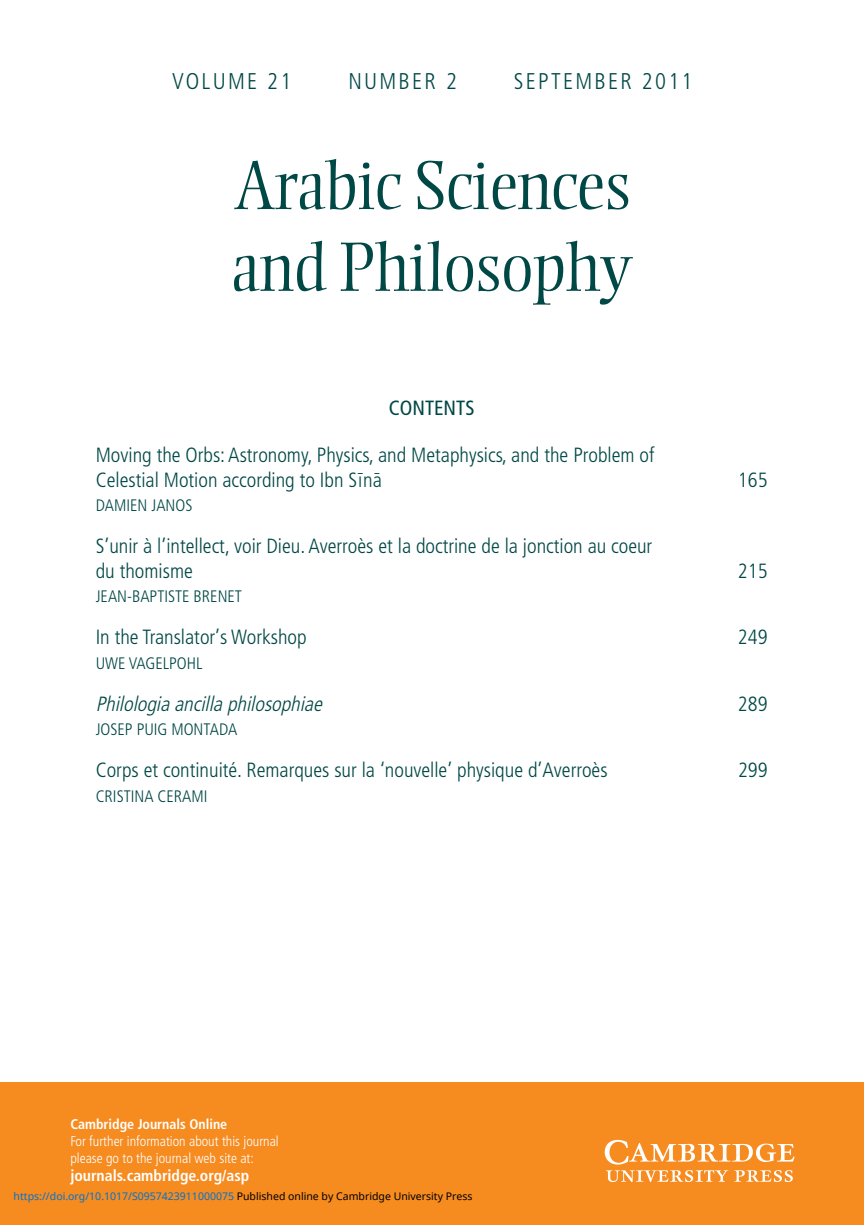
<style>
.page{position:relative;width:864px;height:1225px;background:#fff}
.page>*{position:absolute;margin:0;border:0;box-sizing:border-box;transform-origin:0 0}
.t1{font:300 68.08px/81.7px "Ellington";color:#004846}
.t2{font:300 condensed 22.75px "Frutiger";letter-spacing:.1em;color:#004846}
.t3{font:300 condensed 20.65px/24.5px "Frutiger";color:#004846}
.t4{font:italic 300 condensed 20.65px "Frutiger";color:#004846}
.t5{font:condensed 20.65px "Frutiger";color:#004846}
.t6{font:300 condensed 16.62px "Frutiger";color:#004846}
.t7{font:700 condensed 15.75px "Frutiger";color:#fff}
.t8{font:300 condensed 14px/16.8px "Frutiger";color:#fff}
.t9{font:700 condensed 14px "Frutiger";color:#fff}
.t10{font:10.5px "Noto Sans";color:#0172cf}
.s1{color:#000}
</style>
<div class="page">
<div style="left:0;top:1081px;width:863px;height:143px;background:#f68b1f"></div>
<svg style="left:604px;top:1139px;width:190px;height:42px"></svg>
<p class="t2" style="left:172px;top:71px;width:121px">VOLUME 21</p>
<p class="t2" style="left:348px;top:71px;width:110px">NUMBER 2</p>
<p class="t2" style="left:513px;top:71px;width:180px">SEPTEMBER 2011</p>
<h1 class="t1" style="left:230px;top:150px;width:403px">Arabic Sciences and Philosophy</h1>
<p class="t5" style="left:388px;top:399px;width:87px">CONTENTS</p>
<p class="t3" style="left:96px;top:444px;width:560px">Moving the Orbs: Astronomy, Physics, and Metaphysics, and the Problem of<br>Celestial Motion according to Ibn Sı¯na¯</p>
<p class="t6" style="left:96px;top:498px;width:98px">DAMIEN JANOS</p>
<p class="t3" style="left:96px;top:535px;width:558px">S’unir à l’intellect, voir Dieu. Averroès et la doctrine de la jonction au coeur du thomisme</p>
<p class="t3" style="left:737px;top:468px;width:31px">165</p>
<p class="t3" style="left:737px;top:559px;width:31px">215</p>
<p class="t6" style="left:96px;top:589px;width:148px">JEAN-BAPTISTE BRENET</p>
<p class="t3" style="left:96px;top:626px;width:212px">In the Translator’s Workshop</p>
<p class="t3" style="left:737px;top:626px;width:31px">249</p>
<p class="t6" style="left:96px;top:656px;width:108px">UWE VAGELPOHL</p>
<p class="t4" style="left:96px;top:695px;width:232px">Philologia ancilla philosophiae</p>
<p class="t3" style="left:737px;top:692px;width:31px">289</p>
<p class="t6" style="left:96px;top:722px;width:143px">JOSEP PUIG MONTADA</p>
<p class="t3" style="left:96px;top:759px;width:513px">Corps et continuité. Remarques sur la ‘nouvelle’ physique d’Averroès</p>
<p class="t3" style="left:737px;top:759px;width:31px">299</p>
<p class="t6" style="left:96px;top:789px;width:113px">CRISTINA CERAMI</p>
<p class="t9" style="left:70px;top:1118px;width:158px">Cambridge Journals Online</p>
<p class="t8" style="left:70px;top:1133px;width:210px">For further information about this journal please go to the journal web site at:</p>
<p class="t7" style="left:70px;top:1168px;width:180px">journals.cambridge.org/asp</p>
<p class="t10" style="left:14px;top:1188px;width:460px">https://doi.org/10.1017/S0957423911000075 <span class="s1">Published online by Cambridge University Press</span></p>
</div>
